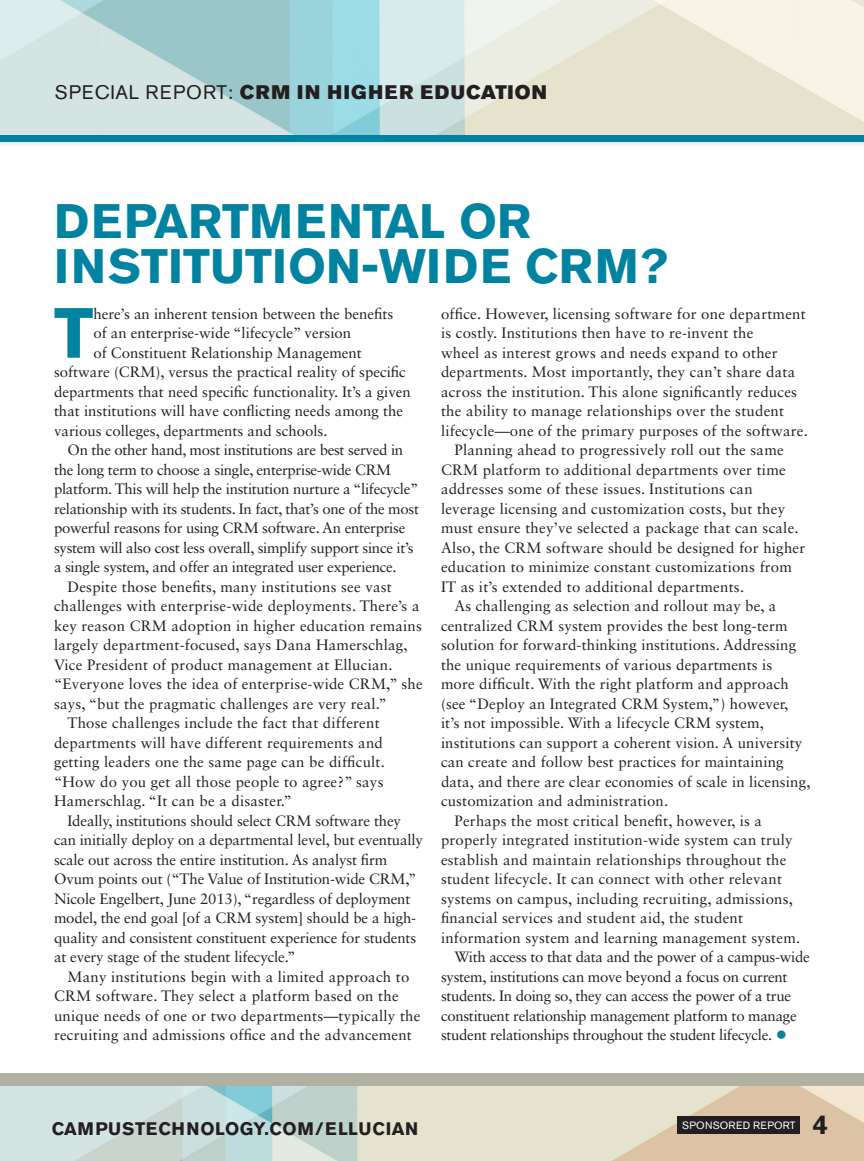
<style>
.page{position:relative;width:864px;height:1161px;background:#fff}
.page>*{position:absolute;margin:0;border:0;box-sizing:border-box;transform-origin:0 0}
.body_no_indent{font:700 70.2px "Akzidenz Grotesk BE";color:#0083a1}
.story_heads{font:700 48px/45px "Akzidenz Grotesk BE";color:#0083a1}
.t1{font:700 27px "Akzidenz Grotesk BE";color:#231f20}
.t2{font:19.5px "Akzidenz Grotesk BE Super";letter-spacing:.06em;color:#231f20}
.t3{font:700 18px "Akzidenz Grotesk BE";letter-spacing:.03em;color:#231f20}
.body_no_indent-2{font:15px/19.5px "Sabon LT Std";letter-spacing:.01em;color:#231f20}
.body_no_indent-3{font:15px/19.5px "Sabon LT Std";letter-spacing:-.02em;color:#231f20}
.body_no_indent-4{font:15px/19.5px "Sabon LT Std";letter-spacing:-.01em;color:#231f20}
.t4{font:10.5px "Akzidenz Grotesk BE";letter-spacing:.02em;color:#fff}
.s1{font-family:"Akzidenz Grotesk BE"}
.s2{font-weight:700;font-size:24px;color:#0083a1}
</style>
<div class="page">
<div style="left:0;top:0;width:864px;height:148px;background:#231f20;opacity:.4"></div>
<img style="left:0;top:0;width:864px;height:135px">
<img style="left:0;top:1086px;width:864px;height:75px">
<div style="left:677px;top:1116px;width:122px;height:17px;background:#231f20"></div>
<div style="left:0;top:1073px;width:864px;height:13px;background:#b0b1a2"></div>
<div style="left:0;top:135px;width:864px;height:7px;background:#0083a1"></div>
<h3 class="t2" style="left:55px;top:80px;width:494px"><span class="s1">SPECIAL REPORT:</span> CRM IN HIGHER EDUCATION</h3>
<p class="story_heads" style="left:54px;top:199px;width:615px">DEPARTMENTAL OR<br>INSTITUTION-WIDE CRM?</p>
<p class="body_no_indent" style="left:54px;top:293px;width:41px">T</p>
<p class="body_no_indent-2" style="left:93px;top:304px;width:301px">here’s an inherent tension between the benefits</p>
<p class="body_no_indent-2" style="left:441px;top:304px;width:368px">office. However, licensing software for one department is costly. Institutions then have to re-invent the<br>wheel as interest grows and needs expand to other departments. Most importantly, they can’t share data across the institution. This alone significantly reduces the ability to manage relationships over the student lifecycle—one of the primary purposes of the software.</p>
<p class="body_no_indent-2" style="left:441px;top:440px;width:366px;text-indent:14px">Planning ahead to progressively roll out the same CRM platform to additional departments over time addresses some of these issues. Institutions can leverage licensing and customization costs, but they must ensure they’ve selected a package that can scale.<br>Also, the CRM software should be designed for higher education to minimize constant customizations from IT as it’s extended to additional departments.</p>
<p class="body_no_indent-2" style="left:441px;top:596px;width:371px;text-indent:14px">As challenging as selection and rollout may be, a centralized CRM system provides the best long-term solution for forward-thinking institutions. Addressing the unique requirements of various departments is<br>more difficult. With the right platform and approach (see “Deploy an Integrated CRM System,”) however, it’s not impossible. With a lifecycle CRM system, institutions can support a coherent vision. A university can create and follow best practices for maintaining data, and there are clear economies of scale in licensing, customization and administration.</p>
<p class="body_no_indent-2" style="left:441px;top:811px;width:361px;text-indent:14px">Perhaps the most critical benefit, however, is a properly integrated institution-wide system can truly establish and maintain relationships throughout the student lifecycle. It can connect with other relevant systems on campus, including recruiting, admissions, financial services and student aid, the student information system and learning management system.</p>
<p class="body_no_indent-3" style="left:441px;top:947px;width:370px;text-indent:14px">With access to that data and the power of a campus-wide system, institutions can move beyond a focus on current students. In doing so, they can access the power of a true constituent relationship management platform to manage student relationships throughout the student lifecycle. <span class="s2">•</span></p>
<p class="body_no_indent-2" style="left:93px;top:323px;width:259px">of an enterprise-wide “lifecycle” version</p>
<p class="body_no_indent-2" style="left:93px;top:343px;width:270px">of Constituent Relationship Management</p>
<p class="body_no_indent-2" style="left:54px;top:362px;width:353px">software (CRM), versus the practical reality of specific</p>
<p class="body_no_indent-2" style="left:54px;top:382px;width:358px">departments that need specific functionality. It’s a given</p>
<p class="body_no_indent-2" style="left:54px;top:401px;width:351px">that institutions will have conflicting needs among the</p>
<p class="body_no_indent-2" style="left:54px;top:421px;width:275px">various colleges, departments and schools.</p>
<p class="body_no_indent-3" style="left:54px;top:440px;width:367px;text-indent:14px">On the other hand, most institutions are best served in the long term to choose a single, enterprise-wide CRM platform. This will help the institution nurture a “lifecycle” relationship with its students. In fact, that’s one of the most powerful reasons for using CRM software. An enterprise system will also cost less overall, simplify support since it’s a single system, and offer an integrated user experience.</p>
<p class="body_no_indent-2" style="left:54px;top:577px;width:370px;text-indent:14px">Despite those benefits, many institutions see vast challenges with enterprise-wide deployments. There’s a key reason CRM adoption in higher education remains largely department-focused, says Dana Hamerschlag, Vice President of product management at Ellucian. “Everyone loves the idea of enterprise-wide CRM,” she says, “but the pragmatic challenges are very real.”</p>
<p class="body_no_indent-2" style="left:54px;top:713px;width:333px;text-indent:14px">Those challenges include the fact that different departments will have different requirements and getting leaders one the same page can be difficult. “How do you get all those people to agree?” says Hamerschlag. “It can be a disaster.”</p>
<p class="body_no_indent-4" style="left:54px;top:811px;width:370px;text-indent:14px">Ideally, institutions should select CRM software they can initially deploy on a departmental level, but eventually scale out across the entire institution. As analyst firm Ovum points out (“The Value of Institution-wide CRM,” Nicole Engelbert, June 2013), “regardless of deployment model, the end goal [of a CRM system] should be a high&shy;quality and consistent constituent experience for students at every stage of the student lifecycle.”</p>
<p class="body_no_indent-2" style="left:54px;top:967px;width:368px;text-indent:14px">Many institutions begin with a limited approach to CRM software. They select a platform based on the unique needs of one or two departments—typically the recruiting and admissions office and the advancement</p>
<p class="t3" style="left:52px;top:1118px;width:368px">CAMPUSTECHNOLOGY.COM/ELLUCIAN</p>
<p class="t4" style="left:682px;top:1119px;width:115px">SPONSORED REPORT</p>
<h3 class="t1" style="left:813px;top:1109px;width:17px">4</h3>
</div>
